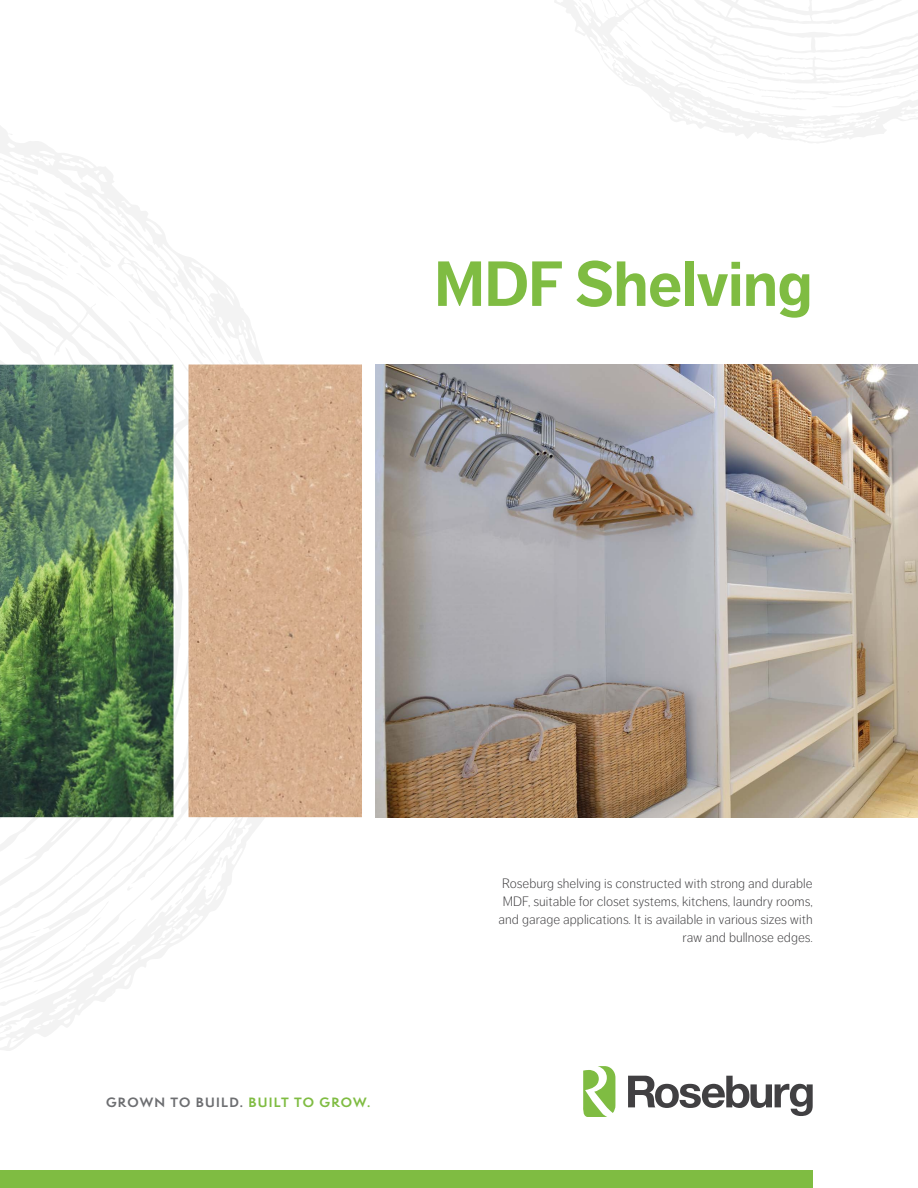
<style>
.page{position:relative;width:918px;height:1188px;background:#fff}
.page>*{position:absolute;margin:0;border:0;box-sizing:border-box;transform-origin:0 0}
.t1{font:700 63px "Dagny Pro";letter-spacing:-.01em;color:#7fbc42}
.t2{font:300 13.5px/18px "Dagny Pro";color:#414042;text-align:right}
.t3{font:700 12.45px "Semplicita Pro";letter-spacing:.1em;color:#6d6e71}
.s1{color:#7fbc42}
</style>
<div class="page">
<svg style="left:0;top:126px;width:316px;height:925px"></svg>
<svg style="left:0;top:144px;width:225px;height:239px"></svg>
<svg style="left:0;top:649px;width:263px;height:393px"></svg>
<div style="left:0;top:1171px;width:813px;height:17px;background:#7fbc42"></div>
<img style="left:376px;top:365px;width:542px;height:452px">
<svg style="left:554px;top:0;width:364px;height:143px"></svg>
<svg style="left:622px;top:24px;width:296px;height:94px"></svg>
<img style="left:0;top:365px;width:174px;height:452px">
<img style="left:189px;top:364px;width:173px;height:453px">
<svg style="left:583px;top:1066px;width:32px;height:51px"></svg>
<svg style="left:628px;top:1076px;width:185px;height:40px"></svg>
<h1 class="t1" style="left:434px;top:247px;width:380px">MDF Shelving</h1>
<p class="t3" style="left:106px;top:1093px;width:266px">GROWN TO BUILD. <span class="s1">BUILT TO GROW.</span></p>
<p class="t2" style="left:499px;top:875px;width:316px">Roseburg shelving is constructed with strong and durable MDF, suitable for closet systems, kitchens, laundry rooms, and garage applications. It is available in various sizes with raw and bullnose edges.</p>
</div>
